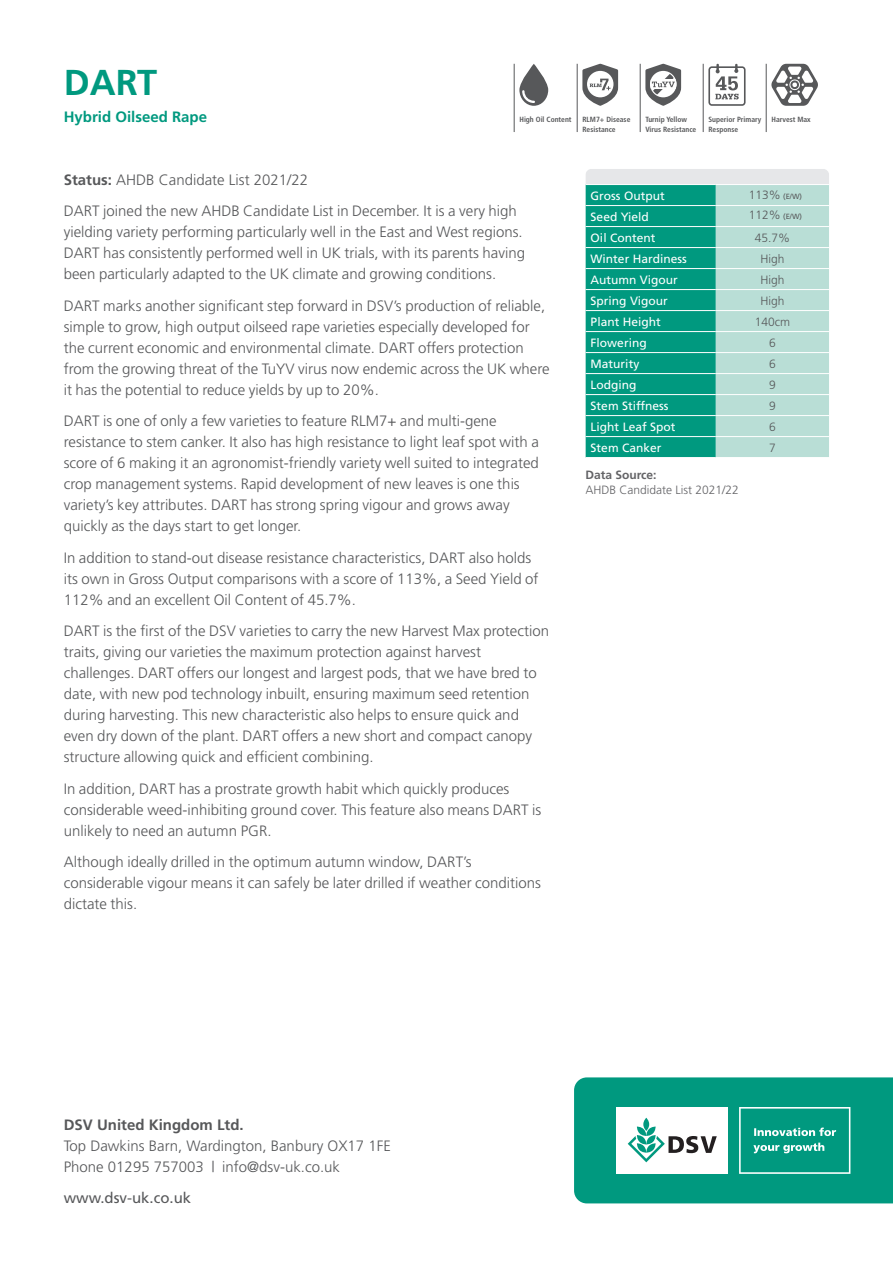
<style>
.page{position:relative;width:893px;height:1263px;background:#fff}
.page>*{position:absolute;margin:0;border:0;box-sizing:border-box;transform-origin:0 0}
.t1{font:700 36px "Frutiger";color:#00997f}
.Body_Copy{font:300 15px/21px "Frutiger";color:#57585a}
.t2{font:700 15px "Frutiger";color:#00997f}
.t3{font:15px "Frutiger";color:#57585a}
.t4{font:12px "Frutiger";color:#fff}
.t5{font:300 12px/15.8px "Frutiger";color:#636366}
.t6{font:300 12px "Frutiger";color:#57585a}
.t7{font:700 condensed 7.5px/10.5px "Frutiger";color:#57585a}
.t8{font:7.5px "Frutiger";color:#57585a}
.s1{font-weight:700}
.s2{font-weight:300;font-size:12px}
</style>
<div class="page">
<svg style="left:585px;top:169px;width:244px;height:288px;background:#5fbcac"></svg>
<hr style="left:585px;top:205px;width:131px;height:1px;background:#fff">
<hr style="left:716px;top:205px;width:113px;height:1px;background:#fff">
<hr style="left:585px;top:226px;width:131px;height:1px;background:#fff">
<hr style="left:716px;top:226px;width:113px;height:1px;background:#fff">
<hr style="left:585px;top:247px;width:131px;height:1px;background:#fff">
<hr style="left:716px;top:247px;width:113px;height:1px;background:#fff">
<hr style="left:585px;top:268px;width:131px;height:1px;background:#fff">
<hr style="left:716px;top:268px;width:113px;height:1px;background:#fff">
<hr style="left:585px;top:289px;width:131px;height:1px;background:#fff">
<hr style="left:716px;top:289px;width:113px;height:1px;background:#fff">
<hr style="left:585px;top:310px;width:131px;height:1px;background:#fff">
<hr style="left:716px;top:310px;width:113px;height:1px;background:#fff">
<hr style="left:585px;top:331px;width:131px;height:1px;background:#fff">
<hr style="left:716px;top:331px;width:113px;height:1px;background:#fff">
<hr style="left:585px;top:352px;width:131px;height:1px;background:#fff">
<hr style="left:716px;top:352px;width:113px;height:1px;background:#fff">
<hr style="left:585px;top:373px;width:131px;height:1px;background:#fff">
<hr style="left:716px;top:373px;width:113px;height:1px;background:#fff">
<hr style="left:585px;top:394px;width:131px;height:1px;background:#fff">
<hr style="left:716px;top:394px;width:113px;height:1px;background:#fff">
<hr style="left:585px;top:415px;width:131px;height:1px;background:#fff">
<hr style="left:716px;top:415px;width:113px;height:1px;background:#fff">
<hr style="left:585px;top:436px;width:131px;height:1px;background:#fff">
<hr style="left:716px;top:436px;width:113px;height:1px;background:#fff">
<hr style="left:585px;top:184px;width:131px;height:1px;background:#fff">
<hr style="left:716px;top:184px;width:113px;height:1px;background:#fff">
<svg style="left:574px;top:1077px;width:319px;height:126px"></svg>
<svg style="left:708px;top:64px;width:38px;height:42px"></svg>
<hr style="left:703px;top:64px;width:1px;height:68px;background:#57585a">
<hr style="left:640px;top:64px;width:1px;height:68px;background:#57585a">
<svg style="left:645px;top:64px;width:36px;height:42px"></svg>
<hr style="left:577px;top:64px;width:1px;height:68px;background:#57585a">
<svg style="left:582px;top:64px;width:36px;height:42px"></svg>
<hr style="left:514px;top:64px;width:1px;height:68px;background:#57585a">
<svg style="left:519px;top:64px;width:29px;height:42px"></svg>
<hr style="left:766px;top:64px;width:1px;height:68px;background:#57585a">
<svg style="left:771px;top:64px;width:47px;height:42px"></svg>
<p class="t1" style="left:64px;top:62px;width:95px">DART</p>
<p class="t2" style="left:64px;top:108px;width:145px">Hybrid Oilseed Rape</p>
<p class="t7" style="left:519px;top:114px;width:54px">High Oil Content</p>
<p class="t7" style="left:771px;top:114px;width:41px">Harvest Max</p>
<p class="t7" style="left:645px;top:114px;width:52px">Turnip Yellow<br>Virus Resistance</p>
<p class="t7" style="left:582px;top:114px;width:49px">RLM7+ Disease<br>Resistance</p>
<p class="t7" style="left:708px;top:114px;width:54px">Superior Primary<br>Response</p>
<p class="Body_Copy" style="left:64px;top:169px;width:246px"><span class="s1">Status:</span> AHDB Candidate List 2021/22</p>
<p class="Body_Copy" style="left:64px;top:200px;width:463px">DART joined the new AHDB Candidate List in December. It is a very high yielding variety performing particularly well in the East and West regions.<br>DART has consistently performed well in UK trials, with its parents having been particularly adapted to the UK climate and growing conditions.</p>
<p class="Body_Copy" style="left:64px;top:295px;width:487px">DART marks another significant step forward in DSV’s production of reliable, simple to grow, high output oilseed rape varieties especially developed for the current economic and environmental climate. DART offers protection from the growing threat of the TuYV virus now endemic across the UK where it has the potential to reduce yields by up to 20%.</p>
<p class="Body_Copy" style="left:64px;top:410px;width:477px">DART is one of only a few varieties to feature RLM7+ and multi-gene resistance to stem canker. It also has high resistance to light leaf spot with a score of 6 making it an agronomist-friendly variety well suited to integrated crop management systems. Rapid development of new leaves is one this variety’s key attributes. DART has strong spring vigour and grows away quickly as the days start to get longer.</p>
<p class="Body_Copy" style="left:64px;top:547px;width:476px">In addition to stand-out disease resistance characteristics, DART also holds its own in Gross Output comparisons with a score of 113%, a Seed Yield of<br>112% and an excellent Oil Content of 45.7%.</p>
<p class="Body_Copy" style="left:64px;top:620px;width:487px">DART is the first of the DSV varieties to carry the new Harvest Max protection traits, giving our varieties the maximum protection against harvest challenges. DART offers our longest and largest pods, that we have bred to date, with new pod technology inbuilt, ensuring maximum seed retention during harvesting. This new characteristic also helps to ensure quick and even dry down of the plant. DART offers a new short and compact canopy structure allowing quick and efficient combining.</p>
<p class="Body_Copy" style="left:64px;top:778px;width:479px">In addition, DART has a prostrate growth habit which quickly produces considerable weed-inhibiting ground cover. This feature also means DART is unlikely to need an autumn PGR.</p>
<p class="Body_Copy" style="left:64px;top:851px;width:479px">Although ideally drilled in the optimum autumn window, DART’s considerable vigour means it can safely be later drilled if weather conditions dictate this.</p>
<p class="t4" style="left:591px;top:189px;width:76px">Gross Output</p>
<p class="t8" style="left:749px;top:192px;width:55px"><span class="s2">113%</span> (E/W)</p>
<p class="t4" style="left:591px;top:210px;width:60px">Seed Yield</p>
<p class="t8" style="left:749px;top:212px;width:55px"><span class="s2">112%</span> (E/W)</p>
<p class="t4" style="left:591px;top:231px;width:66px">Oil Content</p>
<p class="t6" style="left:755px;top:231px;width:37px">45.7%</p>
<p class="t4" style="left:591px;top:252px;width:98px">Winter Hardiness</p>
<p class="t6" style="left:760px;top:252px;width:26px">High</p>
<p class="t4" style="left:591px;top:273px;width:89px">Autumn Vigour</p>
<p class="t6" style="left:760px;top:273px;width:26px">High</p>
<p class="t4" style="left:591px;top:294px;width:79px">Spring Vigour</p>
<p class="t6" style="left:760px;top:294px;width:26px">High</p>
<p class="t4" style="left:591px;top:315px;width:72px">Plant Height</p>
<p class="t6" style="left:755px;top:315px;width:37px">140cm</p>
<p class="t4" style="left:591px;top:336px;width:58px">Flowering</p>
<p class="t6" style="left:769px;top:336px;width:8px">6</p>
<p class="t4" style="left:591px;top:357px;width:50px">Maturity</p>
<p class="t6" style="left:769px;top:357px;width:8px">6</p>
<p class="t4" style="left:591px;top:378px;width:47px">Lodging</p>
<p class="t6" style="left:769px;top:378px;width:8px">9</p>
<p class="t4" style="left:591px;top:399px;width:79px">Stem Stiffness</p>
<p class="t6" style="left:769px;top:399px;width:8px">9</p>
<p class="t4" style="left:591px;top:420px;width:86px">Light Leaf Spot</p>
<p class="t6" style="left:769px;top:420px;width:8px">6</p>
<p class="t4" style="left:591px;top:441px;width:72px">Stem Canker</p>
<p class="t6" style="left:769px;top:441px;width:8px">7</p>
<p class="t5" style="left:585px;top:466px;width:155px"><span class="s1">Data Source:<br></span>AHDB Candidate List 2021/22</p>
<p class="Body_Copy" style="left:64px;top:1114px;width:329px"><span class="s1">DSV United Kingdom Ltd.<br></span>Top Dawkins Barn, Wardington, Banbury OX17 1FE<br>Phone 01295 757003 | info@dsv-uk.co.uk</p>
<p class="t3" style="left:64px;top:1189px;width:129px">www.dsv-uk.co.uk</p>
</div>
